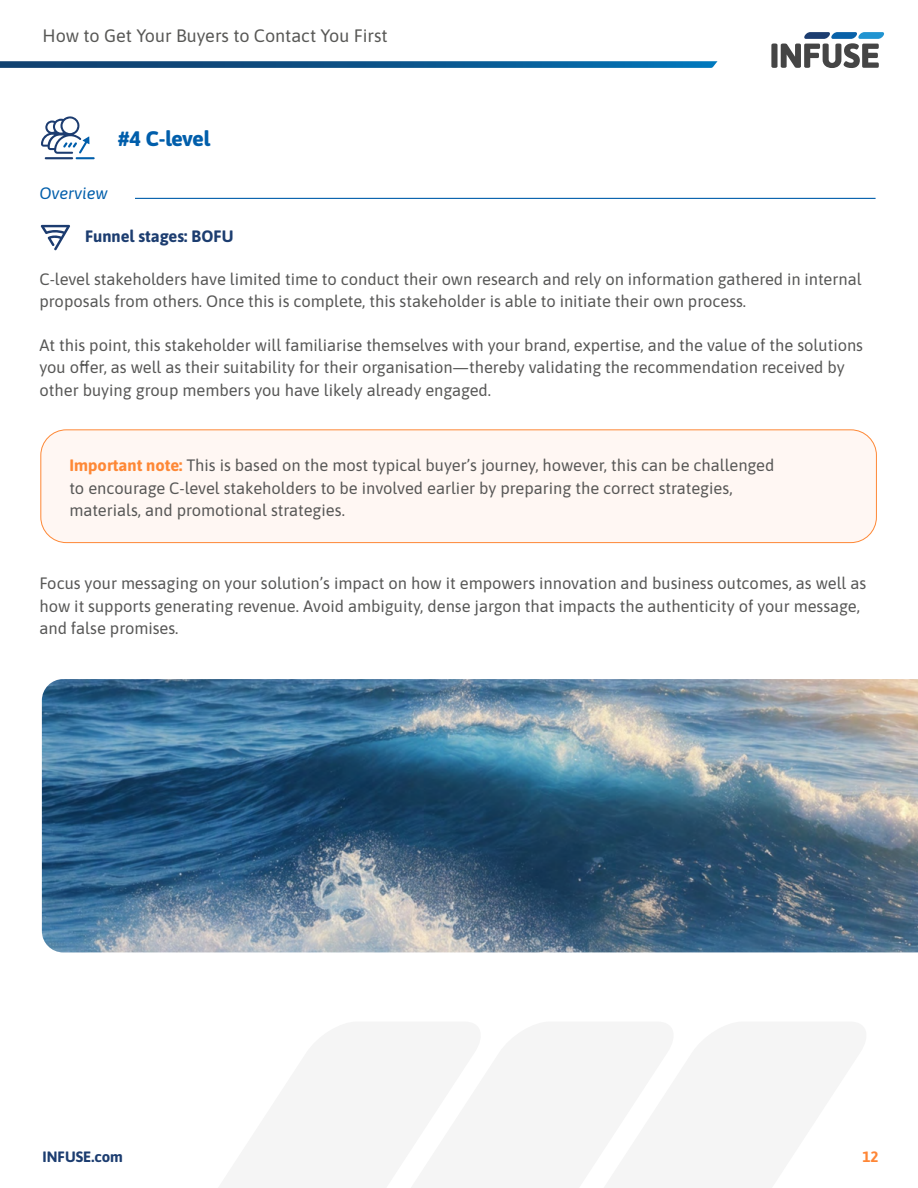
<style>
.page{position:relative;width:918px;height:1188px;background:#fff}
.page>*{position:absolute;margin:0;border:0;box-sizing:border-box;transform-origin:0 0}
.t1{font:800 21px "Asap";letter-spacing:-.01em;color:#005eab}
.t2{font:18px "Asap";color:#585856}
.t3{font:16.5px/22.5px "Asap";color:#575756}
.t4{font:700 16.5px "Asap";color:#1c3d70}
.t5{font:italic 16.5px "Asap";color:#005eab}
.t6{font:700 15px "Asap";color:#1c3d70}
.t7{font:700 15px "Asap";color:#fe8636}
.s1{font-weight:700;color:#fe8836}
</style>
<div class="page">
<hr style="left:135px;top:198px;width:741px;height:1px;background:#005eab">
<svg style="left:41px;top:225px;width:29px;height:25px"></svg>
<div style="left:41px;top:430px;width:835px;height:113px;background:#fff7f3;border-radius:26px"></div>
<div style="left:40px;top:429px;width:837px;height:114px;border:1px solid #fe8836;border-radius:26px"></div>
<img style="left:42px;top:679px;width:876px;height:273px">
<svg style="left:41px;top:116px;width:54px;height:43px"></svg>
<svg style="left:771px;top:32px;width:113px;height:36px"></svg>
<svg style="left:0;top:61px;width:718px;height:7px;background:#175d91"></svg>
<p class="t2" style="left:43px;top:23px;width:347px">How to Get Your Buyers to Contact You First</p>
<p class="t1" style="left:118px;top:124px;width:93px">#4 C-level</p>
<p class="t5" style="left:39px;top:182px;width:70px">Overview</p>
<p class="t4" style="left:85px;top:225px;width:150px">Funnel stages: BOFU</p>
<p class="t3" style="left:39px;top:267px;width:824px">C-level stakeholders have limited time to conduct their own research and rely on information gathered in internal proposals from others. Once this is complete, this stakeholder is able to initiate their own process.</p>
<p class="t3" style="left:39px;top:333px;width:825px">At this point, this stakeholder will familiarise themselves with your brand, expertise, and the value of the solutions you offer, as well as their suitability for their organisation—thereby validating the recommendation received by other buying group members you have likely already engaged.</p>
<p class="t3" style="left:70px;top:453px;width:706px"><span class="s1">Important note:</span> This is based on the most typical buyer’s journey, however, this can be challenged to encourage C-level stakeholders to be involved earlier by preparing the correct strategies, materials, and promotional strategies.</p>
<p class="t3" style="left:39px;top:571px;width:828px">Focus your messaging on your solution’s impact on how it empowers innovation and business outcomes, as well as how it supports generating revenue. Avoid ambiguity, dense jargon that impacts the authenticity of your message, and false promises.</p>
<p class="t6" style="left:43px;top:1146px;width:82px">INFUSE.com</p>
<p class="t7" style="left:863px;top:1146px;width:18px">12</p>
</div>
